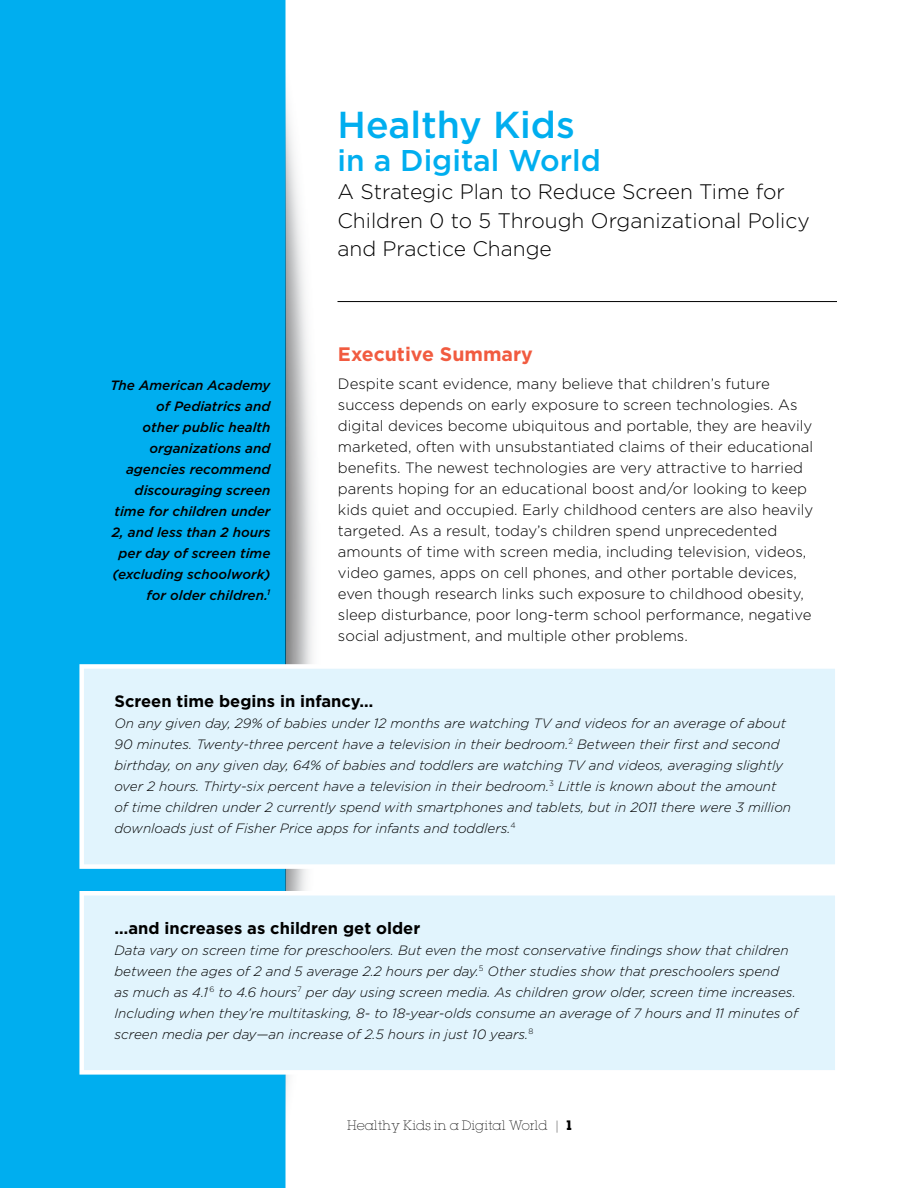
<style>
.page{position:relative;width:918px;height:1188px;background:#fff}
.page>*{position:absolute;margin:0;border:0;box-sizing:border-box;transform-origin:0 0}
.t1{font:500 37.5px "Gotham";color:#00aeef}
.t2{font:500 30px "Gotham";color:#00aeef}
.t3{font:300 21px/28.5px "Gotham";color:#000}
.t4{font:700 19.5px "Gotham";color:#f15b40}
.t5{font:700 16.5px "Gotham";color:#000}
.t6{font:300 15px/21px "Gotham";color:#000}
.t7{font:italic 300 13.5px/21px "Gotham";color:#000}
.t8{font:italic 500 13.5px/21px "Gotham";color:#000;text-align:right}
.t9{font:12px "Lubalin X Light";color:#000}
.s1{font-family:"Lubalin";font-weight:700}
</style>
<div class="page">
<div style="left:0;top:0;width:285px;height:1188px;background:#00aeef"></div>
<hr style="left:338px;top:301px;width:499px;height:1px;background:#000">
<div style="left:79px;top:891px;width:761px;height:184px;background:#e1f4fd;border:4px solid #fff"></div>
<div style="left:79px;top:664px;width:761px;height:205px;background:#e1f4fd;border:4px solid #fff"></div>
<p class="t8" style="left:110px;top:374px;width:162px">The American Academy of Pediatrics and<br>other public health organizations and agencies recommend discouraging screen time for children under<br>2, and less than 2 hours per day of screen time (excluding schoolwork) for older children.<sup>1</sup></p>
<h1 class="t1" style="left:338px;top:100px;width:239px">Healthy Kids</h1>
<h2 class="t2" style="left:338px;top:141px;width:265px">in a Digital World</h2>
<h3 class="t3" style="left:338px;top:177px;width:474px">A Strategic Plan to Reduce Screen Time for<br>Children 0 to 5 Through Organizational Policy and Practice Change</h3>
<h3 class="t4" style="left:338px;top:341px;width:196px">Executive Summary</h3>
<p class="t6" style="left:338px;top:373px;width:477px">Despite scant evidence, many believe that children’s future success depends on early exposure to screen technologies. As digital devices become ubiquitous and portable, they are heavily marketed, often with unsubstantiated claims of their educational benefits. The newest technologies are very attractive to harried parents hoping for an educational boost and/or looking to keep kids quiet and occupied. Early childhood centers are also heavily targeted. As a result, today’s children spend unprecedented amounts of time with screen media, including television, videos, video games, apps on cell phones, and other portable devices, even though research links such exposure to childhood obesity, sleep disturbance, poor long-term school performance, negative social adjustment, and multiple other problems.</p>
<p class="t5" style="left:114px;top:690px;width:260px">Screen time begins in infancy…</p>
<p class="t7" style="left:114px;top:712px;width:678px">On any given day, 29% of babies under 12 months are watching TV and videos for an average of about 90 minutes. Twenty-three percent have a television in their bedroom.<sup>2</sup> Between their first and second birthday, on any given day, 64% of babies and toddlers are watching TV and videos, averaging slightly over 2 hours. Thirty-six percent have a television in their bedroom.<sup>3</sup> Little is known about the amount of time children under 2 currently spend with smartphones and tablets, but in 2011 there were 3 million downloads just of Fisher Price apps for infants and toddlers.<sup>4</sup></p>
<p class="t5" style="left:114px;top:917px;width:307px">…and increases as children get older</p>
<p class="t7" style="left:114px;top:939px;width:685px">Data vary on screen time for preschoolers. But even the most conservative findings show that children between the ages of 2 and 5 average 2.2 hours per day.<sup>5</sup> Other studies show that preschoolers spend<br>as much as 4.1 <sup>6</sup> to 4.6 hours<sup>7</sup> per day using screen media. As children grow older, screen time increases.<br>Including when they’re multitasking, 8- to 18-year-olds consume an average of 7 hours and 11 minutes of screen media per day—an increase of 2.5 hours in just 10 years.<sup>8</sup></p>
<p class="t9" style="left:347px;top:1118px;width:226px">Healthy Kids in a Digital World | <span class="s1">1</span></p>
</div>
